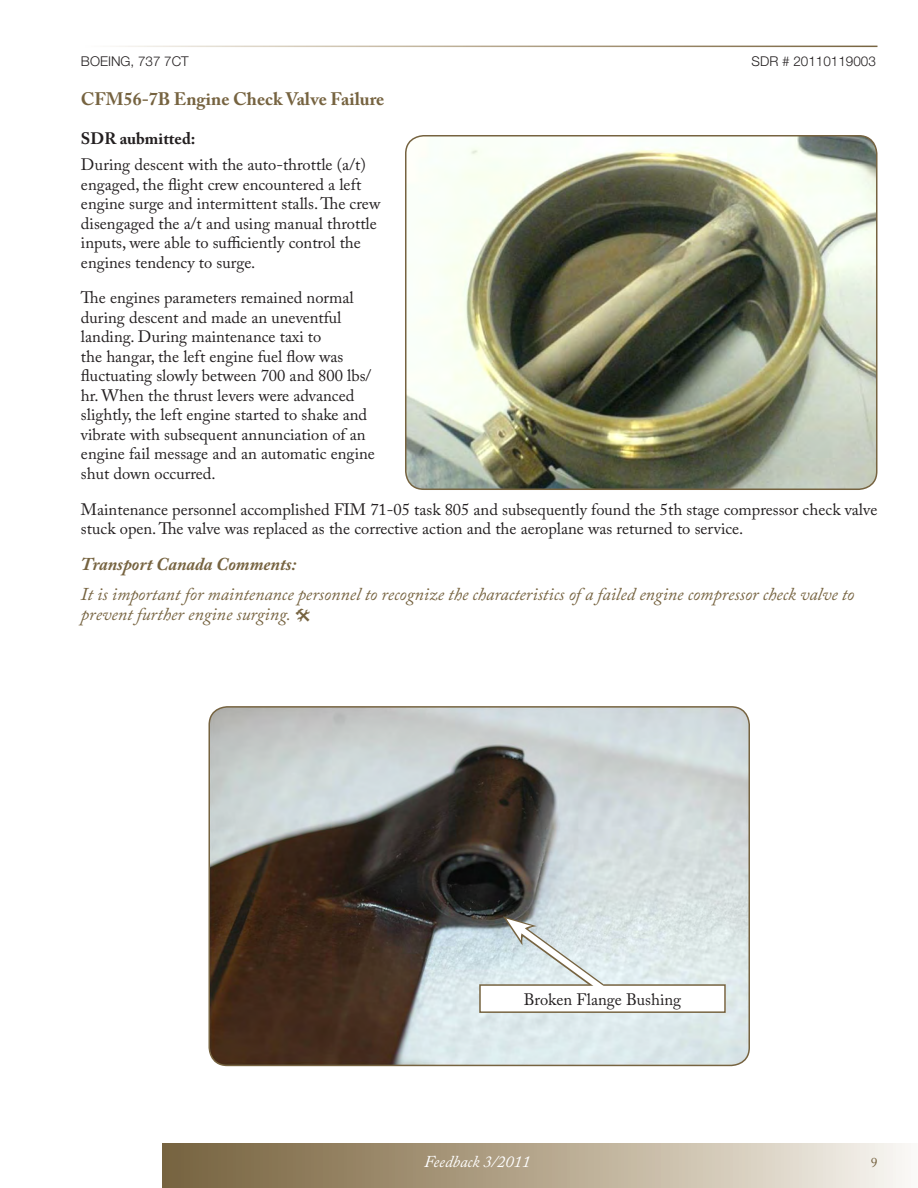
<style>
.page{position:relative;width:918px;height:1188px;background:#fff}
.page>*{position:absolute;margin:0;border:0;box-sizing:border-box;transform-origin:0 0}
.TC_comments{font:italic 18px/19.5px "Adobe Caslon Pro";color:#766340}
.Article_Title__no_ru{font:700 18px "Adobe Caslon Pro";color:#766340}
.TC_comments_heading{font:italic 700 18px "Adobe Caslon Pro";color:#766340}
.body{font:16.5px/19.5px "Adobe Caslon Pro";color:#231f20}
.t1{font:italic 16.5px "Adobe Caslon Pro";color:#fff}
.body_title{font:700 16.5px "Adobe Caslon Pro";color:#231f20}
.SDR_Title_Number_2_c{font:300 13.5px "Helvetica Neue LT Std";color:#231f20}
.t2{font:13.5px "Adobe Caslon Pro";color:#766340}
</style>
<div class="page">
<div style="left:163px;top:1144px;width:755px;height:44px;background:linear-gradient(to right,#755f37,#f8f4ec)"></div>
<img style="left:406px;top:136px;width:471px;height:353px">
<div style="left:405px;top:135px;width:472px;height:355px;border:2px solid #766340;border-radius:18px"></div>
<img style="left:211px;top:707px;width:538px;height:358px">
<div style="left:208px;top:706px;width:542px;height:360px;border:2px solid #766340;border-radius:18px"></div>
<div style="left:480px;top:985px;width:245px;height:27px;background:#fff"></div>
<div style="left:479px;top:984px;width:247px;height:29px;border:2px solid #766340"></div>
<svg style="left:503px;top:915px;width:110px;height:72px;background:#d4ddde"></svg>
<p class="SDR_Title_Number_2_c" style="left:81px;top:53px;width:109px">BOEING, 737 7CT</p>
<p class="SDR_Title_Number_2_c" style="left:752px;top:53px;width:126px">SDR # 20110119003</p>
<p class="Article_Title__no_ru" style="left:81px;top:88px;width:305px">CFM56-7B Engine Check Valve Failure</p>
<p class="body_title" style="left:81px;top:129px;width:116px">SDR aubmitted:</p>
<p class="body" style="left:81px;top:155px;width:301px">During descent with the auto-throttle (a/t) engaged, the flight crew encountered a left engine surge and intermittent stalls. The crew disengaged the a/t and using manual throttle inputs, were able to sufficiently control the engines tendency to surge.</p>
<p class="body" style="left:81px;top:288px;width:295px">The engines parameters remained normal during descent and made an uneventful landing. During maintenance taxi to<br>the hangar, the left engine fuel flow was fluctuating slowly between 700 and 800 lbs/ hr. When the thrust levers were advanced slightly, the left engine started to shake and vibrate with subsequent annunciation of an engine fail message and an automatic engine shut down occurred.</p>
<p class="body" style="left:81px;top:499px;width:798px">Maintenance personnel accomplished FIM 71-05 task 805 and subsequently found the 5th stage compressor check valve stuck open. The valve was replaced as the corrective action and the aeroplane was returned to service.</p>
<p class="TC_comments_heading" style="left:81px;top:553px;width:217px">Transport Canada Comments:</p>
<p class="TC_comments" style="left:81px;top:584px;width:775px">It is important for maintenance personnel to recognize the characteristics of a failed engine compressor check valve to prevent further engine surging.</p>
<p class="body" style="left:524px;top:989px;width:159px">Broken Flange Bushing</p>
<p class="t1" style="left:424px;top:1152px;width:108px">Feedback 3/2011</p>
<p class="t2" style="left:871px;top:1155px;width:8px">9</p>
</div>
